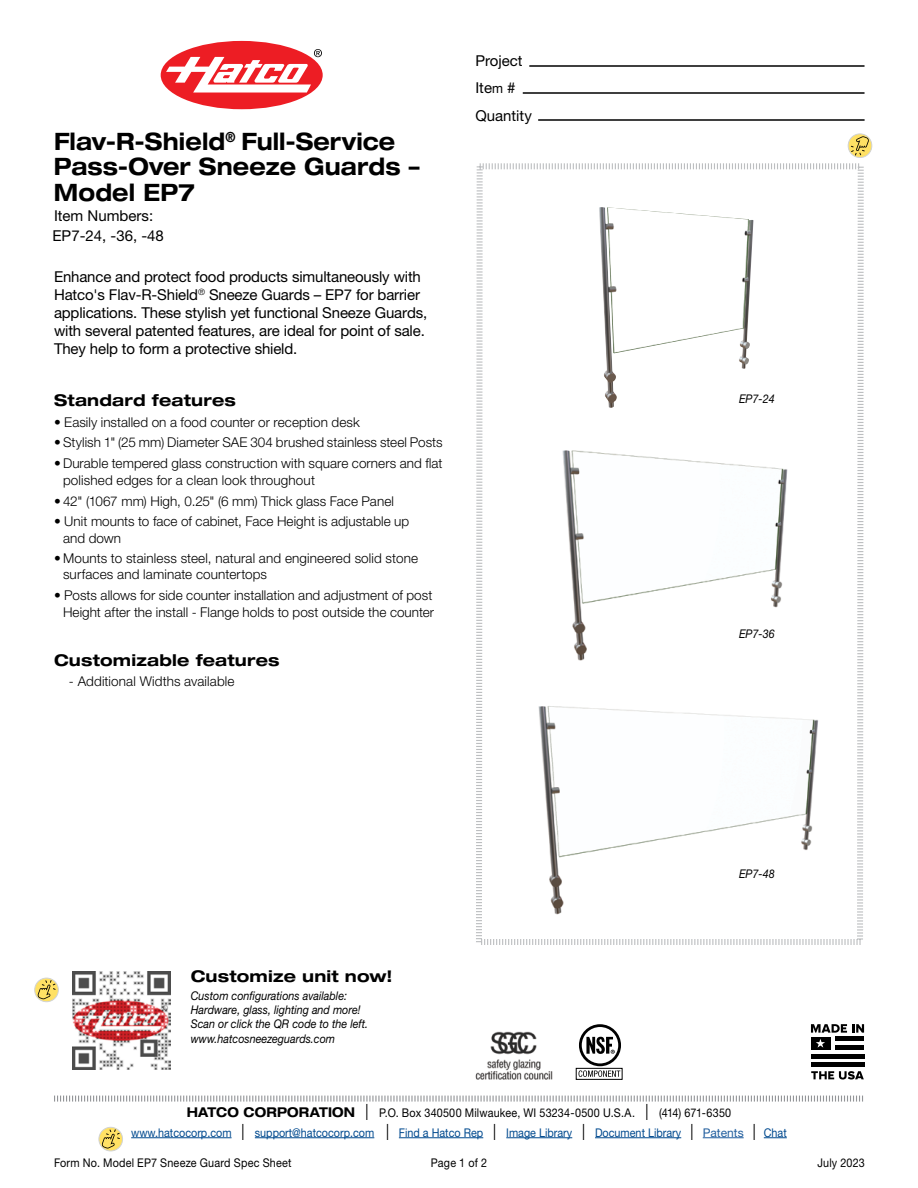
<style>
.page{position:relative;width:918px;height:1188px;background:#fff}
.page>*{position:absolute;margin:0;border:0;box-sizing:border-box;transform-origin:0 0}
.t1{font:700 expanded 24px/25.5px "Helvetica Neue LT Std";letter-spacing:.005em;color:#000;scale:.9 1}
.t2{font:700 expanded 16.2px "Helvetica Neue LT Std";letter-spacing:.015em;color:#000}
.t3{font:15px/18px "Helvetica Neue LT Std";letter-spacing:-.01em;color:#000}
.t4{font:300 13.5px/16.5px "Helvetica Neue LT Std";letter-spacing:.005em;color:#000}
.t5{font:12px/19.5px "Helvetica Neue LT Std";color:#004a8f;text-align:center;scale:.9 1}
.t6{font:italic 12px/14.2px "Helvetica Neue LT Std";color:#000;scale:.9 1}
.t7{font:12px "Helvetica Neue LT Std";letter-spacing:.02em;color:#000;scale:.9 1}
.s1{font-size:13.5px}
.s2{font-weight:700;font-stretch:expanded;font-size:13.5px;color:#000}
.s3{font-stretch:condensed;font-size:22.5px;color:#000}
.s4{color:#000}
.s5{color:#215e9e}
</style>
<div class="page">
<svg style="left:161px;top:41px;width:162px;height:68px"></svg>
<hr style="left:529px;top:65px;width:336px;height:2px;background:#000">
<hr style="left:523px;top:92px;width:342px;height:2px;background:#000">
<hr style="left:538px;top:119px;width:327px;height:2px;background:#000">
<svg style="left:54px;top:1095px;width:809px;height:7px"></svg>
<svg style="left:848px;top:134px;width:24px;height:24px"></svg>
<div style="left:848px;top:134px;width:24px;height:24px;border:1px solid #d1d3d4;border-radius:50%"></div>
<svg style="left:851px;top:136px;width:18px;height:20px"></svg>
<hr style="left:131px;top:1137px;width:101px;height:1px;background:#004a8f">
<hr style="left:255px;top:1137px;width:119px;height:1px;background:#004a8f">
<hr style="left:399px;top:1137px;width:84px;height:1px;background:#004a8f">
<hr style="left:506px;top:1137px;width:66px;height:1px;background:#004a8f">
<hr style="left:595px;top:1137px;width:86px;height:1px;background:#004a8f">
<hr style="left:703px;top:1137px;width:41px;height:1px;background:#215e9e">
<svg style="left:764px;top:1137px;width:23px;height:1px"></svg>
<svg style="left:99px;top:1127px;width:24px;height:24px"></svg>
<div style="left:99px;top:1127px;width:24px;height:24px;border:1px solid #d1d3d4;border-radius:50%"></div>
<svg style="left:101px;top:1129px;width:19px;height:20px"></svg>
<svg style="left:476px;top:163px;width:388px;height:782px"></svg>
<svg style="left:811px;top:1024px;width:53px;height:9px"></svg>
<svg style="left:811px;top:1071px;width:53px;height:9px"></svg>
<hr style="left:835px;top:1037px;width:29px;height:4px;background:#000">
<hr style="left:835px;top:1046px;width:29px;height:4px;background:#000">
<hr style="left:811px;top:1054px;width:53px;height:4px;background:#000">
<hr style="left:811px;top:1063px;width:53px;height:4px;background:#000">
<div style="left:811px;top:1037px;width:20px;height:13px;background:#000"></div>
<svg style="left:816px;top:1039px;width:9px;height:9px"></svg>
<img style="left:475px;top:1031px;width:78px;height:49px">
<div style="left:579px;top:1024px;width:42px;height:42px;border:3px solid #000;border-radius:50%"></div>
<div style="left:576px;top:1068px;width:46px;height:12px;border:1px solid #000"></div>
<svg style="left:579px;top:1070px;width:41px;height:7px"></svg>
<svg style="left:586px;top:1037px;width:29px;height:17px"></svg>
<img style="left:599px;top:207px;width:154px;height:201px">
<img style="left:515px;top:683px;width:311px;height:245px">
<img style="left:537px;top:448px;width:274px;height:217px">
<svg style="left:35px;top:978px;width:23px;height:24px"></svg>
<div style="left:35px;top:978px;width:23px;height:24px;border:1px solid #d1d3d4;border-radius:50%"></div>
<svg style="left:37px;top:980px;width:19px;height:19px"></svg>
<img style="left:72px;top:972px;width:98px;height:98px">
<h1 class="t1" style="left:54px;top:128px;width:408px">Flav-R-Shield<sup>®</sup> Full-Service<br>Pass-Over Sneeze Guards –<br>Model EP7</h1>
<p class="t3" style="left:52px;top:205px;width:113px;line-height:20.1px">Item Numbers:<br>EP7-24, -36, -48</p>
<p class="t3" style="left:54px;top:267px;width:375px">Enhance and protect food products simultaneously with Hatco's Flav-R-Shield<sup>®</sup> Sneeze Guards – EP7 for barrier applications. These stylish yet functional Sneeze Guards, with several patented features, are ideal for point of sale.<br>They help to form a protective shield.</p>
<p class="t2" style="left:54px;top:390px;width:183px">Standard features</p>
<p class="t4" style="left:54px;top:413px;width:307px">• Easily installed on a food counter or reception desk</p>
<p class="t4" style="left:54px;top:434px;width:390px">• Stylish 1" (25 mm) Diameter SAE 304 brushed stainless steel Posts</p>
<p class="t4" style="left:63px;top:455px;width:381px;text-indent:-9px">• Durable tempered glass construction with square corners and flat polished edges for a clean look throughout</p>
<p class="t4" style="left:54px;top:492px;width:341px">• 42" (1067 mm) High, 0.25" (6 mm) Thick glass Face Panel</p>
<p class="t4" style="left:63px;top:513px;width:348px;text-indent:-9px">• Unit mounts to face of cabinet, Face Height is adjustable up and down</p>
<p class="t4" style="left:63px;top:550px;width:357px;text-indent:-9px">• Mounts to stainless steel, natural and engineered solid stone surfaces and laminate countertops</p>
<p class="t4" style="left:54px;top:587px;width:382px;text-align:right">• Posts allows for side counter installation and adjustment of post<br>Height after the install - Flange holds to post outside the counter</p>
<p class="t2" style="left:54px;top:650px;width:227px">Customizable features</p>
<p class="t4" style="left:69px;top:673px;width:167px">- Additional Widths available</p>
<p class="t3" style="left:475px;top:47px;width:49px;line-height:27px">Project<br>Ite<span class="s1">m</span> #</p>
<p class="t3" style="left:475px;top:107px;width:58px">Quantity</p>
<p class="t2" style="left:191px;top:966px;width:203px">Customize unit now!</p>
<p class="t6" style="left:191px;top:988px;width:199px">Custom configurations available:<br>Hardware, glass, lighting and more!<br>Scan or click the QR code to the left. www.hatcosneezeguards.com</p>
<p class="t6" style="left:739px;top:391px;width:41px">EP7-24</p>
<p class="t6" style="left:739px;top:626px;width:41px">EP7-36</p>
<p class="t6" style="left:739px;top:866px;width:41px">EP7-48</p>
<p class="t5" style="left:131px;top:1103px;width:730px"><span class="s2">HATCO CORPORATION</span> <span class="s3">l</span> <span class="s4">P.O. Box 340500 Milwaukee, WI 53234-0500 U.S.A.</span> <span class="s3">l</span> <span class="s4">(414) 671-6350<br></span>www.hatcocorp.com <span class="s3">l</span> support@hatcocorp.com <span class="s3">l</span> Find a Hatco Rep <span class="s3">l</span> Image Library <span class="s3">l</span> Document Library <span class="s3">l</span> <span class="s5">Patents</span> <span class="s3">l</span> Chat</p>
<p class="t7" style="left:54px;top:1156px;width:266px">Form No. Model EP7 Sneeze Guard Spec Sheet</p>
<p class="t7" style="left:431px;top:1156px;width:64px">Page 1 of 2</p>
<p class="t7" style="left:817px;top:1156px;width:54px">July 2023</p>
</div>
